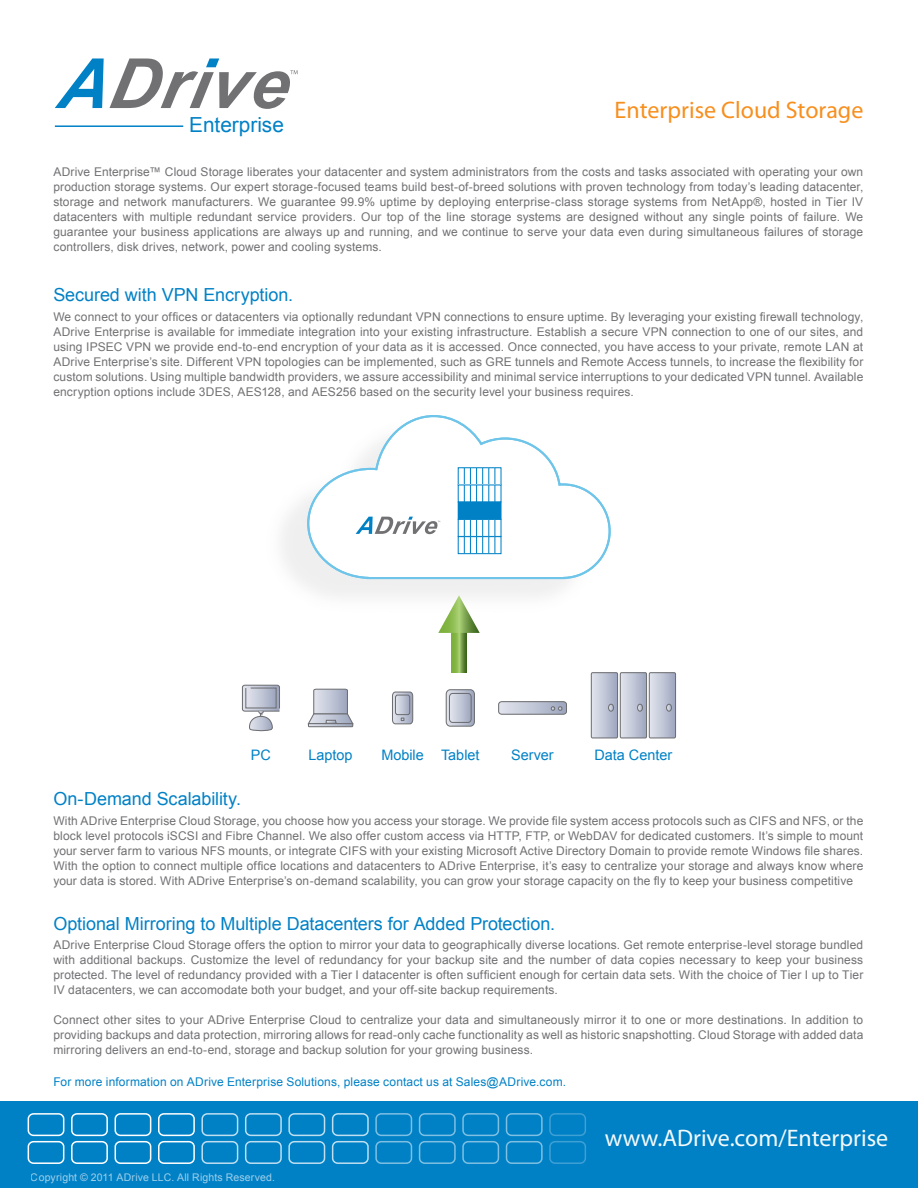
<style>
.page{position:relative;width:918px;height:1188px;background:#fff}
.page>*{position:absolute;margin:0;border:0;box-sizing:border-box;transform-origin:0 0}
.t1{font:24px "Myriad Pro";color:rgb(255 255 255/.96)}
.t2{font:24px "Myriad Pro";color:#f78f1e}
.t3{font:20.85px "Arial";color:#0081c6}
.t4{font:18px "Arial";letter-spacing:-.005em;color:#0081c6}
.t5{font:14.4px "Arial";color:#0081c6}
.t6{font:12px/15px "Arial";letter-spacing:.01em;color:#717073;text-align:justify}
.t7{font:12px "Arial";letter-spacing:.015em;color:#0081c6}
.t8{font:10.5px "Arial";letter-spacing:.015em;color:#fff}
</style>
<div class="page">
<div style="left:446px;top:689px;width:29px;height:38px;border:1px solid #6d6e71;border-radius:4px"></div>
<svg style="left:446px;top:690px;width:28px;height:36px"></svg>
<div style="left:449px;top:693px;width:23px;height:30px;border:1px solid #6d6e71;border-radius:3px"></div>
<div style="left:498px;top:701px;width:69px;height:14px;border:1px solid #6d6e71;border-radius:3px"></div>
<svg style="left:499px;top:702px;width:68px;height:12px"></svg>
<svg style="left:242px;top:684px;width:38px;height:48px"></svg>
<svg style="left:307px;top:688px;width:47px;height:40px"></svg>
<svg style="left:392px;top:691px;width:22px;height:34px"></svg>
<div style="left:591px;top:672px;width:27px;height:66px;border:1px solid #6d6e71"></div>
<div style="left:620px;top:672px;width:27px;height:66px;border:1px solid #6d6e71"></div>
<div style="left:649px;top:672px;width:27px;height:66px;border:1px solid #6d6e71"></div>
<svg style="left:591px;top:673px;width:85px;height:65px;background:#bcc1cf"></svg>
<div style="left:666px;top:704px;width:6px;height:8px;border:1px solid #6d6e71;border-radius:50%"></div>
<svg style="left:306px;top:415px;width:305px;height:165px"></svg>
<svg style="left:460px;top:469px;width:40px;height:14px"></svg>
<div style="left:458px;top:467px;width:44px;height:18px;border:1px solid #0081c6"></div>
<svg style="left:460px;top:486px;width:40px;height:15px"></svg>
<div style="left:458px;top:502px;width:43px;height:17px;background:#0081c6"></div>
<div style="left:458px;top:502px;width:44px;height:18px;border:1px solid #0081c6"></div>
<svg style="left:460px;top:538px;width:40px;height:14px"></svg>
<svg style="left:460px;top:521px;width:40px;height:14px"></svg>
<div style="left:458px;top:519px;width:44px;height:18px;border:1px solid #0081c6"></div>
<svg style="left:464px;top:468px;width:31px;height:86px"></svg>
<svg style="left:356px;top:517px;width:84px;height:17px"></svg>
<svg style="left:452px;top:633px;width:14px;height:40px"></svg>
<svg style="left:438px;top:595px;width:42px;height:38px"></svg>
<div style="left:0;top:1101px;width:918px;height:87px;background:#0081c6"></div>
<div style="left:506px;top:1141px;width:37px;height:23px;border:2px solid #fff;border-radius:5px"></div>
<div style="left:506px;top:1113px;width:37px;height:23px;border:2px solid #fff;border-radius:5px"></div>
<div style="left:462px;top:1141px;width:37px;height:23px;border:2px solid #fff;border-radius:5px"></div>
<div style="left:462px;top:1113px;width:37px;height:23px;border:2px solid #fff;border-radius:5px"></div>
<div style="left:419px;top:1141px;width:37px;height:23px;border:2px solid #fff;border-radius:5px"></div>
<div style="left:419px;top:1113px;width:37px;height:23px;border:2px solid #fff;border-radius:5px"></div>
<div style="left:375px;top:1141px;width:37px;height:23px;border:2px solid #fff;border-radius:5px"></div>
<div style="left:375px;top:1113px;width:37px;height:23px;border:2px solid #fff;border-radius:5px"></div>
<div style="left:332px;top:1141px;width:37px;height:23px;border:2px solid #fff;border-radius:5px"></div>
<div style="left:332px;top:1113px;width:37px;height:23px;border:2px solid #fff;border-radius:5px"></div>
<div style="left:288px;top:1141px;width:37px;height:23px;border:2px solid #fff;border-radius:5px"></div>
<div style="left:288px;top:1113px;width:37px;height:23px;border:2px solid #fff;border-radius:5px"></div>
<div style="left:245px;top:1141px;width:37px;height:23px;border:2px solid #fff;border-radius:5px"></div>
<div style="left:245px;top:1113px;width:37px;height:23px;border:2px solid #fff;border-radius:5px"></div>
<div style="left:549px;top:1141px;width:37px;height:23px;border:2px solid #fff;border-radius:5px"></div>
<div style="left:549px;top:1113px;width:37px;height:23px;border:2px solid #fff;border-radius:5px"></div>
<div style="left:201px;top:1141px;width:37px;height:23px;border:2px solid #fff;border-radius:5px"></div>
<div style="left:201px;top:1113px;width:37px;height:23px;border:2px solid #fff;border-radius:5px"></div>
<div style="left:158px;top:1141px;width:37px;height:23px;border:2px solid #fff;border-radius:5px"></div>
<div style="left:158px;top:1113px;width:37px;height:23px;border:2px solid #fff;border-radius:5px"></div>
<div style="left:115px;top:1141px;width:36px;height:23px;border:2px solid #fff;border-radius:5px"></div>
<div style="left:115px;top:1113px;width:36px;height:23px;border:2px solid #fff;border-radius:5px"></div>
<div style="left:71px;top:1141px;width:37px;height:23px;border:2px solid #fff;border-radius:5px"></div>
<div style="left:71px;top:1113px;width:37px;height:23px;border:2px solid #fff;border-radius:5px"></div>
<div style="left:28px;top:1141px;width:36px;height:23px;border:2px solid #fff;border-radius:5px"></div>
<div style="left:28px;top:1113px;width:36px;height:23px;border:2px solid #fff;border-radius:5px"></div>
<svg style="left:55px;top:58px;width:243px;height:51px"></svg>
<hr style="left:55px;top:125px;width:128px;height:2px;background:#0081c6">
<h2 class="t3" style="left:189px;top:111px;width:96px">Enterprise</h2>
<h1 class="t2" style="left:615px;top:95px;width:250px">Enterprise Cloud Storage</h1>
<p class="t6" style="left:53px;top:164px;width:812px">ADrive Enterprise™ Cloud Storage liberates your datacenter and system administrators from the costs and tasks associated with operating your own production storage systems. Our expert storage-focused teams build best-of-breed solutions with proven technology from today’s leading datacenter, storage and network manufacturers. We guarantee 99.9% uptime by deploying enterprise-class storage systems from NetApp®, hosted in Tier IV datacenters with multiple redundant service providers. Our top of the line storage systems are designed without any single points of failure. We guarantee your business applications are always up and running, and we continue to serve your data even during simultaneous failures of storage controllers, disk drives, network, power and cooling systems.</p>
<h3 class="t4" style="left:53px;top:283px;width:241px">Secured with VPN Encryption.</h3>
<p class="t6" style="left:53px;top:309px;width:812px">We connect to your offices or datacenters via optionally redundant VPN connections to ensure uptime. By leveraging your existing firewall technology, ADrive Enterprise is available for immediate integration into your existing infrastructure. Establish a secure VPN connection to one of our sites, and using IPSEC VPN we provide end-to-end encryption of your data as it is accessed. Once connected, you have access to your private, remote LAN at ADrive Enterprise’s site. Different VPN topologies can be implemented, such as GRE tunnels and Remote Access tunnels, to increase the flexibility for custom solutions. Using multiple bandwidth providers, we assure accessibility and minimal service interruptions to your dedicated VPN tunnel. Available encryption options include 3DES, AES128, and AES256 based on the security level your business requires.</p>
<h3 class="t4" style="left:53px;top:787px;width:189px">On-Demand Scalability.</h3>
<p class="t5" style="left:251px;top:746px;width:22px">PC</p>
<p class="t5" style="left:309px;top:746px;width:46px">Laptop</p>
<p class="t5" style="left:381px;top:746px;width:100px">Mobile Tablet</p>
<p class="t5" style="left:511px;top:746px;width:44px">Server</p>
<p class="t5" style="left:594px;top:746px;width:79px">Data Center</p>
<p class="t6" style="left:53px;top:813px;width:812px">With ADrive Enterprise Cloud Storage, you choose how you access your storage. We provide file system access protocols such as CIFS and NFS, or the block level protocols iSCSI and Fibre Channel. We also offer custom access via HTTP, FTP, or WebDAV for dedicated customers. It’s simple to mount your server farm to various NFS mounts, or integrate CIFS with your existing Microsoft Active Directory Domain to provide remote Windows file shares.<br>With the option to connect multiple office locations and datacenters to ADrive Enterprise, it’s easy to centralize your storage and always know where your data is stored. With ADrive Enterprise’s on-demand scalability, you can grow your storage capacity on the fly to keep your business competitive</p>
<h3 class="t4" style="left:53px;top:912px;width:503px">Optional Mirroring to Multiple Datacenters for Added Protection.</h3>
<p class="t6" style="left:53px;top:938px;width:811px">ADrive Enterprise Cloud Storage offers the option to mirror your data to geographically diverse locations. Get remote enterprise-level storage bundled with additional backups. Customize the level of redundancy for your backup site and the number of data copies necessary to keep your business protected. The level of redundancy provided with a Tier I datacenter is often sufficient enough for certain data sets. With the choice of Tier I up to Tier IV datacenters, we can accomodate both your budget, and your off-site backup requirements.</p>
<p class="t6" style="left:53px;top:1013px;width:811px">Connect other sites to your ADrive Enterprise Cloud to centralize your data and simultaneously mirror it to one or more destinations. In addition to providing backups and data protection, mirroring allows for read-only cache functionality as well as historic snapshotting. Cloud Storage with added data mirroring delivers an end-to-end, storage and backup solution for your growing business.</p>
<p class="t7" style="left:53px;top:1074px;width:514px">For more information on ADrive Enterprise Solutions, please contact us at Sales@ADrive.com.</p>
<p class="t8" style="left:31px;top:1171px;width:246px">Copyright © 2011 ADrive LLC. All Rights Reserved.</p>
<h1 class="t1" style="left:605px;top:1123px;width:285px">www.ADrive.com/Enterprise</h1>
</div>
